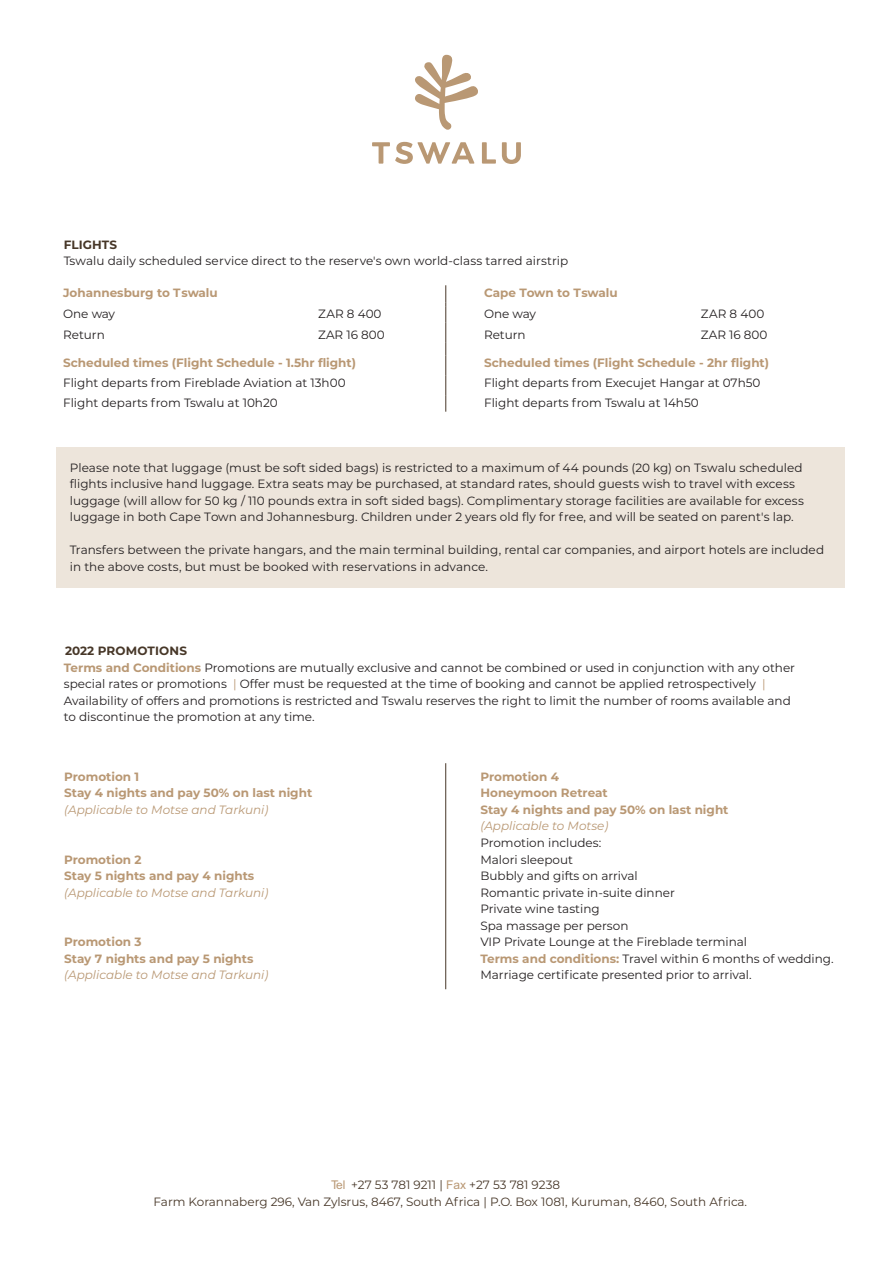
<style>
.page{position:relative;width:893px;height:1263px;background:#fff}
.page>*{position:absolute;margin:0;border:0;box-sizing:border-box;transform-origin:0 0}
.t1{font:12px/16.5px "Montserrat";color:#231f20}
.t2{font:700 12px/16.5px "Montserrat";color:#b99874}
.t3{font:12px/16.5px "Montserrat";color:#473728}
.t4{font:italic 12px "Montserrat";color:#b99874}
.t5{font:700 12px "Montserrat";letter-spacing:.005em;color:#473728}
.s1{font-weight:700;color:#b99874}
.s2{color:#b99874}
.s3{font-family:"Arial";color:#b99874}
</style>
<div class="page">
<svg style="left:372px;top:142px;width:102px;height:22px"></svg>
<svg style="left:482px;top:142px;width:14px;height:22px"></svg>
<svg style="left:502px;top:142px;width:19px;height:22px"></svg>
<svg style="left:415px;top:55px;width:63px;height:75px"></svg>
<div style="left:57px;top:447px;width:788px;height:141px;background:#ede5db"></div>
<svg style="left:446px;top:285px;width:1px;height:127px"></svg>
<hr style="left:445px;top:763px;width:1px;height:226px;background:#473728">
<p class="t5" style="left:64px;top:237px;width:55px">FLIGHTS</p>
<p class="t1" style="left:64px;top:253px;width:506px">Tswalu daily scheduled service direct to the reserve's own world-class tarred airstrip</p>
<p class="t2" style="left:63px;top:285px;width:156px">Johannesburg to Tswalu</p>
<p class="t2" style="left:484px;top:285px;width:135px">Cape Town to Tswalu</p>
<p class="t1" style="left:63px;top:306px;width:54px">One way</p>
<p class="t1" style="left:318px;top:306px;width:65px">ZAR 8 400</p>
<p class="t1" style="left:484px;top:306px;width:54px">One way</p>
<p class="t1" style="left:701px;top:306px;width:65px">ZAR 8 400</p>
<p class="t1" style="left:63px;top:326px;width:43px">Return</p>
<p class="t1" style="left:318px;top:326px;width:68px">ZAR 16 800</p>
<p class="t1" style="left:484px;top:326px;width:43px">Return</p>
<p class="t1" style="left:701px;top:326px;width:68px">ZAR 16 800</p>
<p class="t2" style="left:63px;top:355px;width:294px">Scheduled times (Flight Schedule - 1.5hr flight)</p>
<p class="t2" style="left:484px;top:355px;width:287px">Scheduled times (Flight Schedule - 2hr flight)</p>
<p class="t1" style="left:63px;top:375px;width:284px">Flight departs from Fireblade Aviation at 13h00</p>
<p class="t1" style="left:484px;top:375px;width:278px">Flight departs from Execujet Hangar at 07h50</p>
<p class="t1" style="left:63px;top:395px;width:216px">Flight departs from Tswalu at 10h20</p>
<p class="t1" style="left:484px;top:395px;width:216px">Flight departs from Tswalu at 14h50</p>
<p class="t1" style="left:70px;top:459px;width:736px">Please note that luggage (must be soft sided bags) is restricted to a maximum of 44 pounds (20 kg) on Tswalu scheduled flights inclusive hand luggage. Extra seats may be purchased, at standard rates, should guests wish to travel with excess luggage (will allow for 50 kg / 110 pounds extra in soft sided bags). Complimentary storage facilities are available for excess luggage in both Cape Town and Johannesburg. Children under 2 years old fly for free, and will be seated on parent's lap.</p>
<p class="t1" style="left:70px;top:541px;width:756px">Transfers between the private hangars, and the main terminal building, rental car companies, and airport hotels are included in the above costs, but must be booked with reservations in advance.</p>
<p class="t5" style="left:65px;top:643px;width:124px">2022 PROMOTIONS</p>
<p class="t1" style="left:64px;top:659px;width:733px"><span class="s1">Terms and Conditions</span> Promotions are mutually exclusive and cannot be combined or used in conjunction with any other special rates or promotions <span class="s2">|</span> Offer must be requested at the time of booking and cannot be applied retrospectively <span class="s2">| </span>Availability of offers and promotions is restricted and Tswalu reserves the right to limit the number of rooms available and to discontinue the promotion at any time.</p>
<p class="t2" style="left:64px;top:768px;width:250px">Promotion 1<br>Stay 4 nights and pay 50% on last night</p>
<p class="t4" style="left:64px;top:802px;width:206px">(Applicable to Motse and Tarkuni)</p>
<p class="t2" style="left:64px;top:851px;width:192px">Promotion 2<br>Stay 5 nights and pay 4 nights</p>
<p class="t4" style="left:64px;top:885px;width:206px">(Applicable to Motse and Tarkuni)</p>
<p class="t2" style="left:64px;top:934px;width:191px">Promotion 3<br>Stay 7 nights and pay 5 nights</p>
<p class="t4" style="left:64px;top:968px;width:206px">(Applicable to Motse and Tarkuni)</p>
<p class="t2" style="left:480px;top:768px;width:250px">Promotion 4<br>Honeymoon Retreat<br>Stay 4 nights and pay 50% on last night</p>
<p class="t4" style="left:480px;top:819px;width:130px">(Applicable to Motse)</p>
<p class="t1" style="left:480px;top:834px;width:355px">Promotion includes:<br>Malori sleepout<br>Bubbly and gifts on arrival<br>Romantic private in-suite dinner<br>Private wine tasting<br>Spa massage per person<br>VIP Private Lounge at the Fireblade terminal<br><span class="s1">Terms and conditions:</span> Travel within 6 months of wedding.<br>Marriage certificate presented prior to arrival.</p>
<p class="t3" style="left:154px;top:1177px;width:595px;text-indent:177px"><span class="s3">Tel</span> +27 53 781 9211 | <span class="s3">Fax</span> +27 53 781 9238<br>Farm Korannaberg 296, Van Zylsrus, 8467, South Africa | P.O. Box 1081, Kuruman, 8460, South Africa.</p>
</div>
